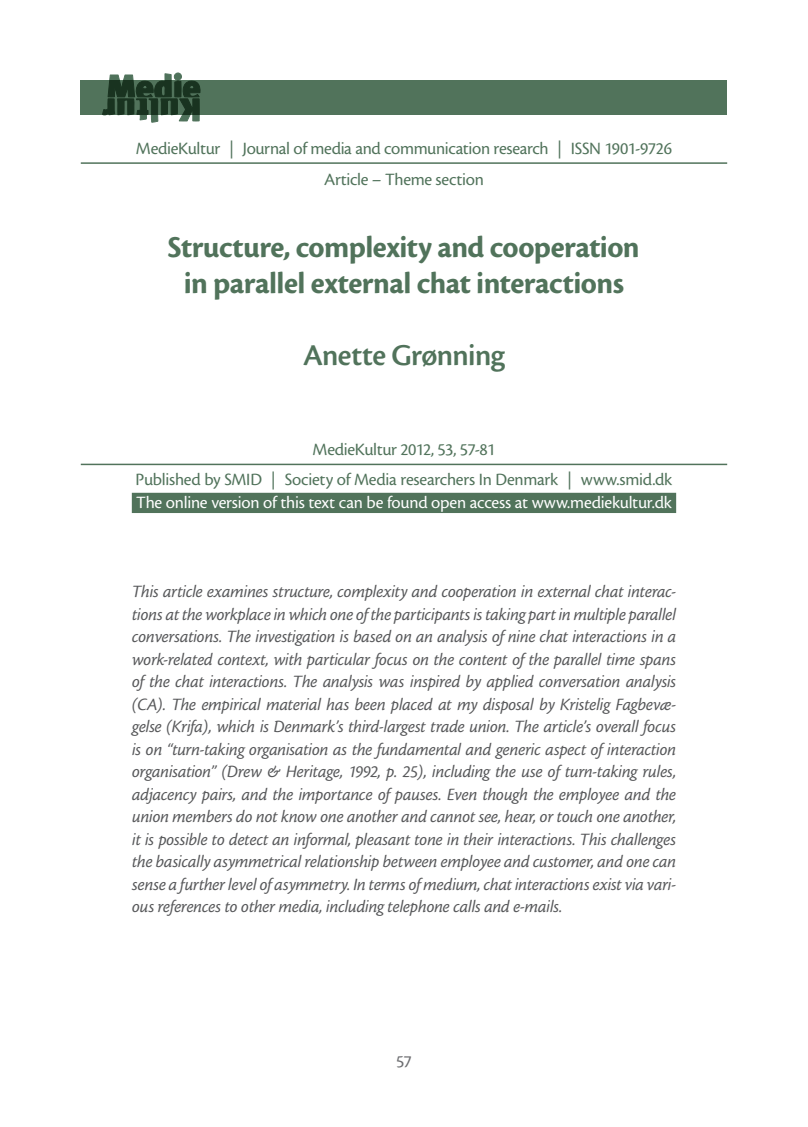
<style>
.page{position:relative;width:808px;height:1127px;background:#fff}
.page>*{position:absolute;margin:0;border:0;box-sizing:border-box;transform-origin:0 0}
.t1{font:31.5px/36px "Cronos MM 700 21";letter-spacing:.005em;color:#51735b;text-align:center}
.t2{font:31.5px "Cronos MM 574 21";letter-spacing:-.01em;color:#51735b}
.t3{font:18px/22.5px "Cronos MM It 408 12";letter-spacing:-.015em;color:#57585a;text-align:justify}
.t4{font:18px/31.2px "Cronos MM 408 12";letter-spacing:-.02em;color:#51735b;text-align:center}
.t5{font:18px "Cronos MM 408 12";letter-spacing:-.015em;color:#fff}
.t6{font:18px "Cronos MM 408 12";color:#6c6d70}
</style>
<div class="page">
<hr style="left:81px;top:162px;width:646px;height:2px;background:#51735b">
<hr style="left:81px;top:464px;width:646px;height:1px;background:#51735b">
<div style="left:132px;top:493px;width:544px;height:20px;background:#51735b"></div>
<div style="left:81px;top:81px;width:646px;height:34px;background:#51735b"></div>
<svg style="left:102px;top:73px;width:98px;height:49px"></svg>
<p class="t4" style="left:136px;top:133px;width:538px">MedieKultur | Journal of media and communication research | ISSN 1901-9726<br>Article – Theme section</p>
<h1 class="t1" style="left:168px;top:230px;width:473px">Structure, complexity and cooperation in parallel external chat interactions</h1>
<h1 class="t2" style="left:303px;top:339px;width:203px">Anette Grønning</h1>
<p class="t4" style="left:313px;top:434px;width:184px">MedieKultur 2012, 53, 57-81</p>
<p class="t4" style="left:136px;top:464px;width:538px">Published by SMID | Society of Media researchers In Denmark | www.smid.dk</p>
<p class="t5" style="left:136px;top:493px;width:537px">The online version of this text can be found open access at www.mediekultur.dk</p>
<p class="t3" style="left:132px;top:580px;width:546px">This article examines structure, complexity and cooperation in external chat interac&shy;tions at the workplace in which one of the participants is taking part in multiple parallel conversations. The investigation is based on an analysis of nine chat interactions in a work-related context, with particular focus on the content of the parallel time spans of the chat interactions. The analysis was inspired by applied conversation analysis (CA). The empirical material has been placed at my disposal by Kristelig Fagbevæ&shy;gelse (Krifa), which is Denmark’s third-largest trade union. The article’s overall focus is on “turn-taking organisation as the fundamental and generic aspect of interaction organisation” (Drew &amp; Heritage, 1992, p. 25), including the use of turn-taking rules, adjacency pairs, and the importance of pauses. Even though the employee and the union members do not know one another and cannot see, hear, or touch one another, it is possible to detect an informal, pleasant tone in their interactions. This challenges the basically asymmetrical relationship between employee and customer, and one can sense a further level of asymmetry. In terms of medium, chat interactions exist via vari&shy;ous references to other media, including telephone calls and e-mails.</p>
<p class="t6" style="left:396px;top:1051px;width:17px">57</p>
</div>
